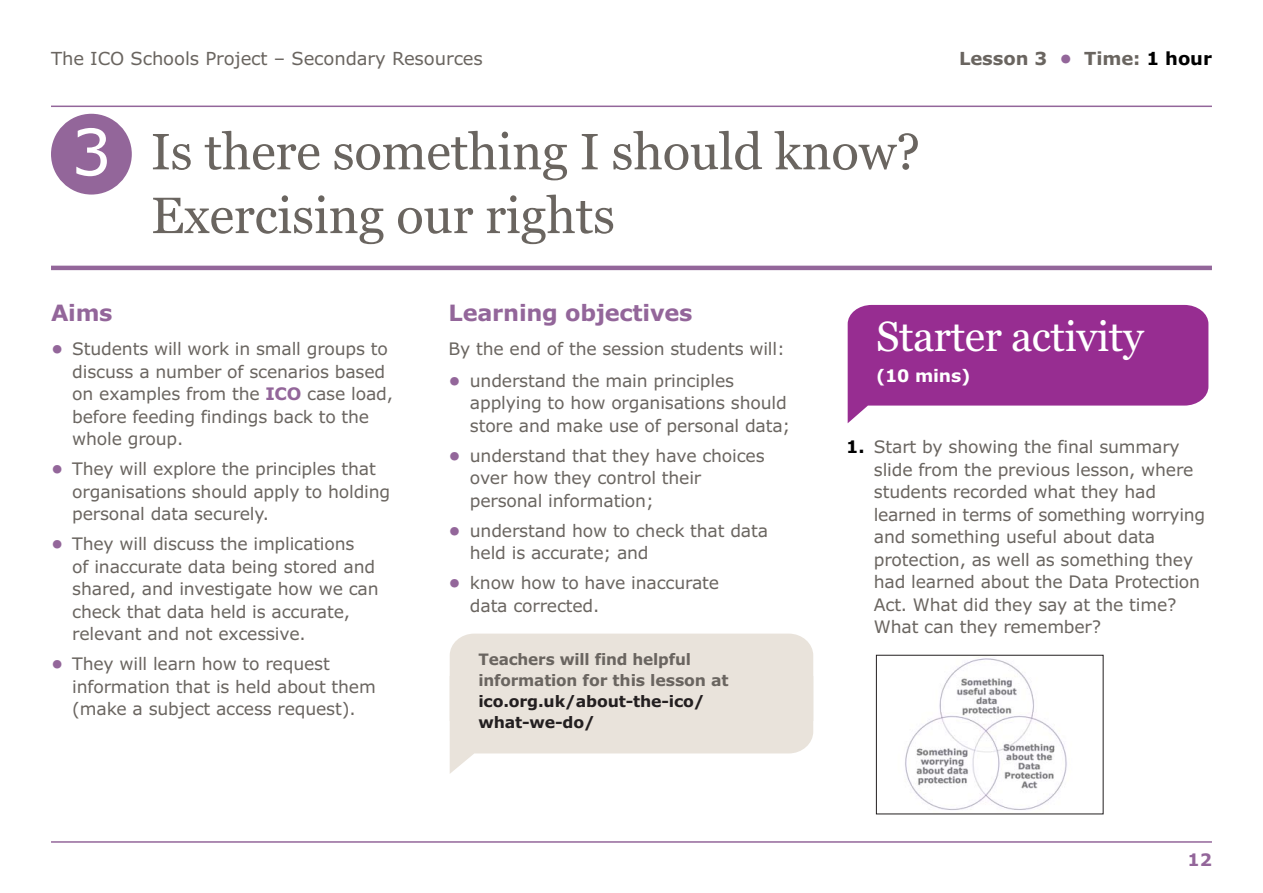
<style>
.page{position:relative;width:1263px;height:893px;background:#fff}
.page>*{position:absolute;margin:0;border:0;box-sizing:border-box;transform-origin:0 0}
.t1{font:63.75px "Verdana";color:#fff}
.t2{font:51px/63.8px "Georgia";letter-spacing:-.005em;color:#6a6560}
.t3{font:42px "Georgia";letter-spacing:-.01em;color:#fff}
.t4{font:700 22.5px "Verdana";letter-spacing:-.01em;color:#93669a}
.t5{font:18px "Verdana";letter-spacing:-.005em;color:#6a6560}
.t6{font:700 18px "Verdana";letter-spacing:-.005em;color:#6a6560}
.t7{font:17.25px/22.5px "Verdana";letter-spacing:-.01em;color:#6a6560}
.t8{font:700 17.25px "Verdana";letter-spacing:-.01em;color:#fff}
.t9{font:700 17.25px "Verdana";color:#93669a}
.t10{font:700 15.75px/21px "Verdana";letter-spacing:-.01em;color:#6a6560}
.t11{font:700 15.75px/21px "Verdana";letter-spacing:-.01em;color:#231f20}
.s1{color:#93669a}
.s2{color:#000}
.s3{font-weight:700;color:#93669a}
.s4{font-weight:700;color:#000}
</style>
<div class="page">
<hr style="left:51px;top:106px;width:1161px;height:1px;background:#93669a">
<hr style="left:51px;top:841px;width:1161px;height:2px;background:#93669a">
<hr style="left:51px;top:266px;width:1161px;height:4px;background:#93669a">
<svg style="left:848px;top:305px;width:360px;height:118px;background:#a64ca1"></svg>
<svg style="left:450px;top:634px;width:363px;height:140px;background:#ece7e0"></svg>
<div style="left:51px;top:114px;width:81px;height:81px;background:#93669a;border-radius:50%"></div>
<img style="left:905px;top:658px;width:162px;height:152px">
<div style="left:876px;top:655px;width:227px;height:159px;border:1px solid #231f20"></div>
<p class="t5" style="left:51px;top:51px;width:433px">The ICO Schools Project – Secondary Resources</p>
<p class="t6" style="left:959px;top:51px;width:254px">Lesson 3 <span class="s1">•</span> Time: <span class="s2">1 hour</span></p>
<h1 class="t1" style="left:71px;top:127px;width:42px">3</h1>
<h2 class="t2" style="left:151px;top:124px;width:771px">Is there something I should know?<br>Exercising our rights</h2>
<h3 class="t4" style="left:51px;top:304px;width:63px">Aims</h3>
<p class="t7" style="left:72px;top:339px;width:322px;text-indent:-21px"><span class="s3">•</span> Students will work in small groups to discuss a number of scenarios based on examples from the <span class="s3">ICO</span> case load, before feeding findings back to the whole group.</p>
<p class="t7" style="left:72px;top:459px;width:320px;text-indent:-21px"><span class="s3">•</span> They will explore the principles that organisations should apply to holding personal data securely.</p>
<p class="t7" style="left:72px;top:534px;width:308px;text-indent:-21px"><span class="s3">•</span> They will discuss the implications<br>of inaccurate data being stored and shared, and investigate how we can check that data held is accurate, relevant and not excessive.</p>
<p class="t7" style="left:72px;top:654px;width:305px;text-indent:-21px"><span class="s3">•</span> They will learn how to request information that is held about them (make a subject access request).</p>
<h3 class="t4" style="left:449px;top:304px;width:245px">Learning objectives</h3>
<p class="t7" style="left:449px;top:339px;width:338px">By the end of the session students will:</p>
<p class="t7" style="left:470px;top:370px;width:322px;text-indent:-21px"><span class="s3">•</span> understand the main principles applying to how organisations should store and make use of personal data;</p>
<p class="t7" style="left:470px;top:445px;width:296px;text-indent:-21px"><span class="s3">•</span> understand that they have choices over how they control their personal information;</p>
<p class="t7" style="left:470px;top:520px;width:300px;text-indent:-21px"><span class="s3">•</span> understand how to check that data held is accurate; and</p>
<p class="t7" style="left:470px;top:573px;width:251px;text-indent:-21px"><span class="s3">•</span> know how to have inaccurate data corrected.</p>
<p class="t10" style="left:478px;top:650px;width:252px">Teachers will find helpful information for this lesson at</p>
<p class="t11" style="left:478px;top:692px;width:228px">ico.org.uk/about-the-ico/ what-we-do/</p>
<h3 class="t3" style="left:876px;top:319px;width:269px">Starter activity</h3>
<p class="t8" style="left:876px;top:369px;width:96px">(10 mins)</p>
<p class="t7" style="left:874px;top:437px;width:333px;text-indent:-28px"><span class="s4">1.</span> Start by showing the final summary slide from the previous lesson, where students recorded what they had learned in terms of something worrying and something useful about data protection, as well as something they had learned about the Data Protection Act. What did they say at the time?<br>What can they remember?</p>
<p class="t9" style="left:1187px;top:853px;width:26px">12</p>
</div>
